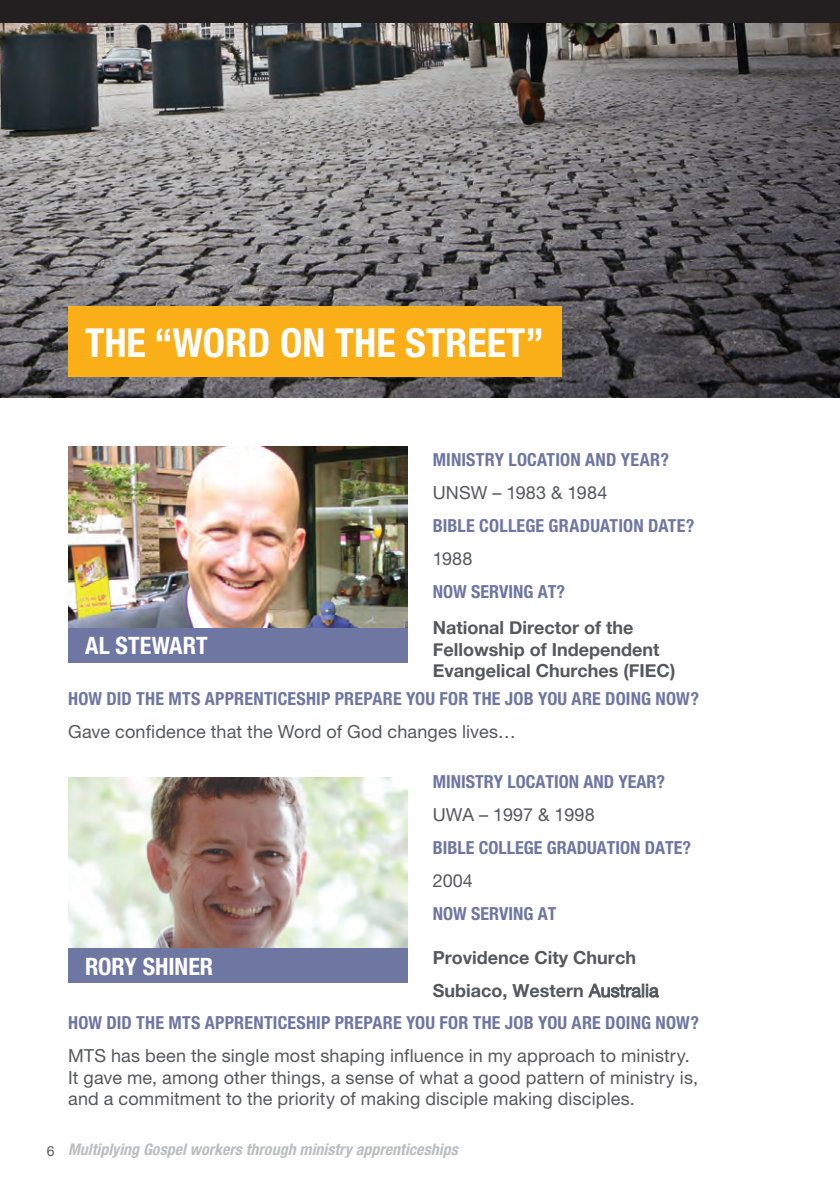
<style>
.page{position:relative;width:840px;height:1191px;background:#fff}
.page>*{position:absolute;margin:0;border:0;box-sizing:border-box;transform-origin:0 0}
._1b__Heading{font:700 condensed 40px "Helvetica Neue";color:#fff}
._1d__Name{font:700 condensed 24px "Helvetica Neue";color:#fff}
._2a__Body_Copy_Grey{font:18px/21.6px "Helvetica Neue";letter-spacing:.01em;color:#57585a}
._2a__Body_Copy_Grey-2{font:700 condensed 18px/33px "Helvetica Neue";color:#6e76a2}
._1c__Subtitle{font:700 condensed 18px "Helvetica Neue";letter-spacing:.01em;color:#6e76a2}
._2a__Body_Copy_Grey-3{font:700 18px/21.6px "Helvetica Neue";color:#57585a}
.t1{font:italic 700 condensed 16px "Helvetica Neue";color:#bcbdc0}
.s1{font-weight:400;font-stretch:normal;color:#57585a}
.s2{font-weight:400}
.s3{font-weight:400;font-style:normal;font-stretch:normal;font-size:14px;color:#57585a}
</style>
<div class="page">
<img style="left:0;top:23px;width:839px;height:374px">
<div style="left:68px;top:306px;width:493px;height:71px;background:#faaf18"></div>
<img style="left:68px;top:777px;width:339px;height:171px">
<img style="left:68px;top:446px;width:339px;height:182px">
<div style="left:68px;top:948px;width:339px;height:34px;background:#6e76a2"></div>
<div style="left:68px;top:628px;width:339px;height:34px;background:#6e76a2"></div>
<div style="left:0;top:0;width:839px;height:23px;background:#231f20"></div>
<p class="_1b__Heading" style="left:85px;top:319px;width:460px">THE “WORD ON THE STREET”</p>
<p class="_1d__Name" style="left:85px;top:631px;width:124px">AL STEWART</p>
<p class="_2a__Body_Copy_Grey-2" style="left:432px;top:442px;width:263px">MINISTRY LOCATION AND YEAR?<br><span class="s1">UNSW – 1983 &amp; 1984<br></span>BIBLE COLLEGE GRADUATION DATE?<br><span class="s1">1988<br></span>NOW SERVING AT?</p>
<p class="_2a__Body_Copy_Grey-3" style="left:432px;top:617px;width:244px">National Director of the<br>Fellowship of Independent<br>Evangelical Churches (FIEC)</p>
<p class="_1c__Subtitle" style="left:68px;top:688px;width:632px">HOW DID THE MTS APPRENTICESHIP PREPARE YOU FOR THE JOB YOU ARE DOING NOW?</p>
<p class="_2a__Body_Copy_Grey" style="left:68px;top:721px;width:449px">Gave confidence that the Word of God changes lives…</p>
<p class="_2a__Body_Copy_Grey-2" style="left:432px;top:765px;width:260px">MINISTRY LOCATION AND YEAR?<br><span class="s1">UWA – 1997 &amp; 1998<br></span>BIBLE COLLEGE GRADUATION DATE?<br><span class="s1">2004<br></span>NOW SERVING AT</p>
<p class="_2a__Body_Copy_Grey-3" style="left:432px;top:941px;width:227px;line-height:33px">Providence City Church<br>Subiaco, Western <span class="s2">Australia</span></p>
<p class="_1d__Name" style="left:85px;top:951px;width:130px">RORY SHINER</p>
<p class="_1c__Subtitle" style="left:68px;top:1012px;width:632px">HOW DID THE MTS APPRENTICESHIP PREPARE YOU FOR THE JOB YOU ARE DOING NOW?</p>
<p class="_2a__Body_Copy_Grey" style="left:68px;top:1044px;width:631px">MTS has been the single most shaping influence in my approach to ministry.<br>It gave me, among other things, a sense of what a good pattern of ministry is, and a commitment to the priority of making disciple making disciples.</p>
<p class="t1" style="left:47px;top:1139px;width:412px"><span class="s3">6</span> Multiplying Gospel workers through ministry apprenticeships</p>
</div>
